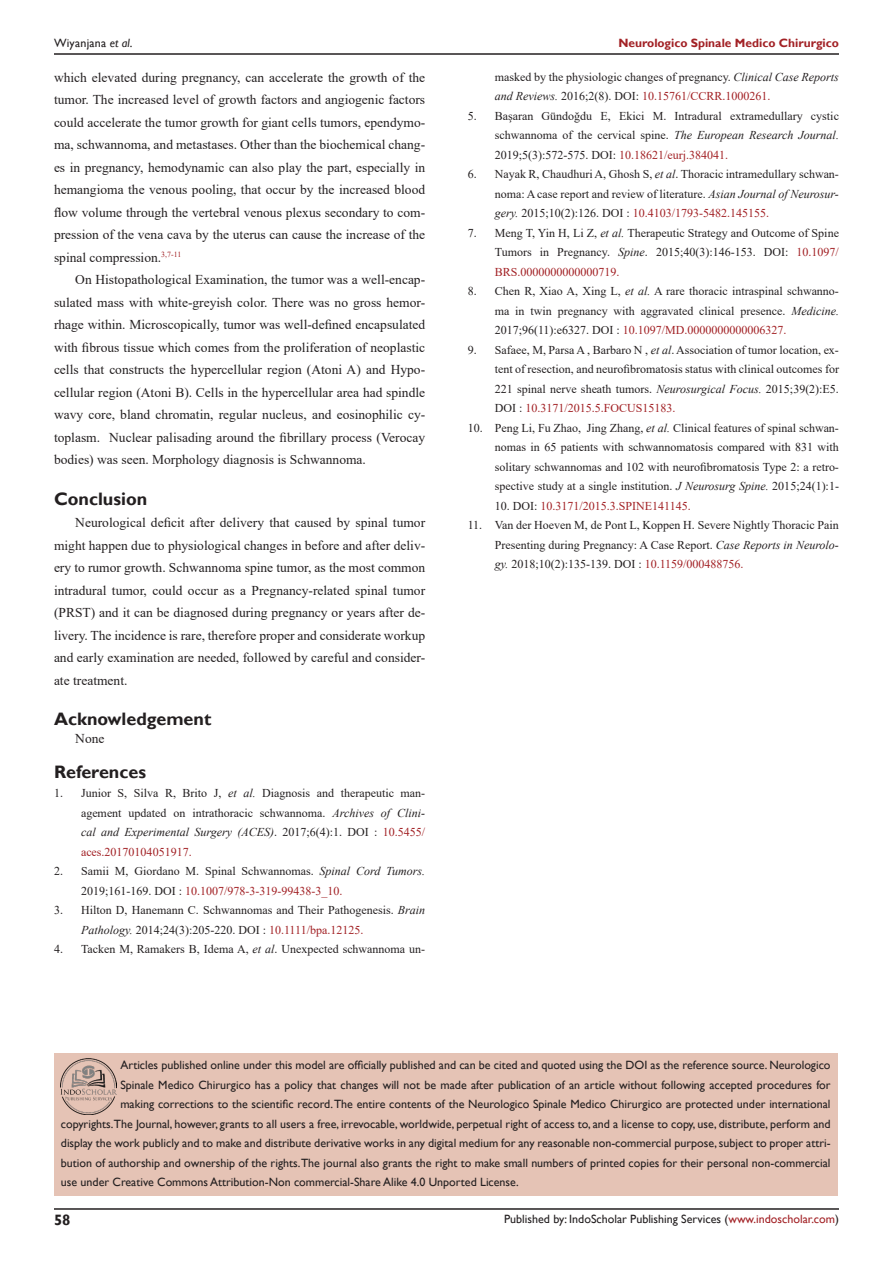
<style>
.page{position:relative;width:893px;height:1263px;background:#fff}
.page>*{position:absolute;margin:0;border:0;box-sizing:border-box;transform-origin:0 0}
.Paragraph_Style_1{font:700 18px "Gill Sans";color:#231f20}
.t1{font:700 15px "Gill Sans";color:#231f20}
.t2{font:13.5px/22.5px "Times New Roman";color:#231f20;text-align:justify}
.t3{font:12px/19.5px "Times New Roman";color:#231f20;text-align:justify}
.t4{font:12px "Gill Sans";color:#231f20}
.t5{font:12px "Times New Roman";color:#a22125}
.t6{font:700 12px "Gill Sans";color:#a22125}
.t7{font:12px "Gill Sans";letter-spacing:.02em;color:#231f20}
.s1{font-style:italic}
.s2{color:#a22125}
.s3{color:#231f20}
</style>
<div class="page">
<hr style="left:54px;top:53px;width:785px;height:2px;background:#231f20">
<hr style="left:54px;top:1208px;width:785px;height:2px;background:#231f20">
<div style="left:54px;top:1054px;width:783px;height:142px;background:#e5c3b5"></div>
<img style="left:61px;top:1059px;width:56px;height:55px">
<p class="t7" style="left:54px;top:36px;width:80px">Wiyanjana <span class="s1">et al</span>.</p>
<p class="t2" style="left:54px;top:65px;width:373px">which elevated during pregnancy, can accelerate the growth of the tumor. The increased level of growth factors and angiogenic factors could accelerate the tumor growth for giant cells tumors, ependymo&shy;ma, schwannoma, and metastases. Other than the biochemical chang&shy;es in pregnancy, hemodynamic can also play the part, especially in hemangioma the venous pooling, that occur by the increased blood flow volume through the vertebral venous plexus secondary to com&shy;pression of the vena cava by the uterus can cause the increase of the spinal compression.<sup>3,7-11</sup></p>
<p class="t2" style="left:54px;top:268px;width:373px;text-indent:21px">On Histopathological Examination, the tumor was a well-encap&shy;sulated mass with white-greyish color. There was no gross hemor&shy;rhage within. Microscopically, tumor was well-defined encapsulated with fibrous tissue which comes from the proliferation of neoplastic cells that constructs the hypercellular region (Atoni A) and Hypo&shy;cellular region (Atoni B). Cells in the hypercellular area had spindle wavy core, bland chromatin, regular nucleus, and eosinophilic cy&shy;toplasm. Nuclear palisading around the fibrillary process (Verocay bodies) was seen. Morphology diagnosis is Schwannoma.</p>
<p class="Paragraph_Style_1" style="left:54px;top:488px;width:95px">Conclusion</p>
<p class="t2" style="left:54px;top:511px;width:373px;text-indent:21px">Neurological deficit after delivery that caused by spinal tumor might happen due to physiological changes in before and after deliv&shy;ery to rumor growth. Schwannoma spine tumor, as the most common intradural tumor, could occur as a Pregnancy-related spinal tumor (PRST) and it can be diagnosed during pregnancy or years after de&shy;livery. The incidence is rare, therefore proper and considerate workup and early examination are needed, followed by careful and consider&shy;ate treatment.</p>
<p class="Paragraph_Style_1" style="left:54px;top:708px;width:159px">Acknowledgement</p>
<p class="t2" style="left:75px;top:727px;width:31px">None</p>
<p class="Paragraph_Style_1" style="left:54px;top:761px;width:94px">References</p>
<p class="t3" style="left:81px;top:783px;width:346px;text-indent:-27px">1. Junior S, Silva R, Brito J, <span class="s1">et al.</span> Diagnosis and therapeutic man&shy;agement updated on intrathoracic schwannoma. <span class="s1">Archives of Clini&shy;cal and Experimental Surgery (ACES)</span>. 2017;6(4):1. DOI : <span class="s2">10.5455/ aces.20170104051917.</span></p>
<p class="t3" style="left:81px;top:861px;width:346px;text-indent:-27px">2. Samii M, Giordano M. Spinal Schwannomas. <span class="s1">Spinal Cord Tumors.<br></span>2019;161-169. DOI : <span class="s2">10.1007/978-3-319-99438-3_10.</span></p>
<p class="t3" style="left:81px;top:900px;width:346px;text-indent:-27px">3. Hilton D, Hanemann C. Schwannomas and Their Pathogenesis. <span class="s1">Brain<br>Pathology.</span> 2014;24(3):205-220. DOI : <span class="s2">10.1111/bpa.12125.</span></p>
<p class="t3" style="left:54px;top:939px;width:373px">4. Tacken M, Ramakers B, Idema A, <span class="s1">et al</span>. Unexpected schwannoma un-</p>
<p class="t6" style="left:618px;top:36px;width:222px">Neurologico Spinale Medico Chirurgico</p>
<p class="t3" style="left:495px;top:66px;width:346px">masked by the physiologic changes of pregnancy. <span class="s1">Clinical Case Reports and Reviews.</span> 2016;2(8). DOI: <span class="s2">10.15761/CCRR.1000261.</span></p>
<p class="t3" style="left:495px;top:105px;width:346px;text-indent:-27px">5. Başaran Gündoğdu E, Ekici M. Intradural extramedullary cystic schwannoma of the cervical spine. <span class="s1">The European Research Journal.<br></span>2019;5(3):572-575. DOI: <span class="s2">10.18621/eurj.384041.</span></p>
<p class="t3" style="left:495px;top:164px;width:346px;text-indent:-27px">6. Nayak R, Chaudhuri A, Ghosh S, <span class="s1">et al</span>. Thoracic intramedullary schwan&shy;noma: A case report and review of literature. <span class="s1">Asian Journal of Neurosur&shy;gery.</span> 2015;10(2):126. DOI : <span class="s2">10.4103/1793-5482.145155.</span></p>
<p class="t3" style="left:495px;top:222px;width:346px;text-indent:-27px">7. Meng T, Yin H, Li Z, <span class="s1">et al.</span> Therapeutic Strategy and Outcome of Spine Tumors in Pregnancy. <span class="s1">Spine</span>. 2015;40(3):146-153. DOI: <span class="s2">10.1097/ BRS.0000000000000719.</span></p>
<p class="t3" style="left:495px;top:281px;width:346px;text-indent:-27px">8. Chen R, Xiao A, Xing L, <span class="s1">et al.</span> A rare thoracic intraspinal schwanno&shy;ma in twin pregnancy with aggravated clinical presence. <span class="s1">Medicine.<br></span>2017;96(11):e6327. DOI : <span class="s2">10.1097/MD.0000000000006327.</span></p>
<p class="t3" style="left:495px;top:339px;width:346px;text-indent:-27px">9. Safaee, M, Parsa A , Barbaro N , <span class="s1">et al</span>. Association of tumor location, ex&shy;tent of resection, and neurofibromatosis status with clinical outcomes for 221 spinal nerve sheath tumors. <span class="s1">Neurosurgical Focus.</span> 2015;39(2):E5.<br>DOI : <span class="s2">10.3171/2015.5.FOCUS15183.</span></p>
<p class="t3" style="left:495px;top:417px;width:346px;text-indent:-27px">10. Peng Li, Fu Zhao, Jing Zhang, <span class="s1">et al.</span> Clinical features of spinal schwan&shy;nomas in 65 patients with schwannomatosis compared with 831 with solitary schwannomas and 102 with neurofibromatosis Type 2: a retro&shy;spective study at a single institution. <span class="s1">J Neurosurg Spine.</span> 2015;24(1):1-</p>
<p class="t5" style="left:495px;top:497px;width:197px"><span class="s3">10. DOI:</span> 10.3171/2015.3.SPINE141145.</p>
<p class="t3" style="left:495px;top:515px;width:346px;text-indent:-27px">11. Van der Hoeven M, de Pont L, Koppen H. Severe Nightly Thoracic Pain Presenting during Pregnancy: A Case Report. <span class="s1">Case Reports in Neurolo&shy;gy.</span> 2018;10(2):135-139. DOI : <span class="s2">10.1159/000488756.</span></p>
<p class="t4" style="left:120px;top:1058px;width:712px">Articles published online under this model are officially published and can be cited and quoted using the DOI as the reference source. Neurologico</p>
<p class="t4" style="left:120px;top:1078px;width:712px">Spinale Medico Chirurgico has a policy that changes will not be made after publication of an article without following accepted procedures for</p>
<p class="t4" style="left:120px;top:1097px;width:712px">making corrections to the scientific record. The entire contents of the Neurologico Spinale Medico Chirurgico are protected under international</p>
<p class="t4" style="left:61px;top:1117px;width:771px">copyrights.The Journal, however, grants to all users a free, irrevocable, worldwide, perpetual right of access to, and a license to copy, use, distribute, perform and</p>
<p class="t4" style="left:61px;top:1136px;width:771px">display the work publicly and to make and distribute derivative works in any digital medium for any reasonable non-commercial purpose, subject to proper attri-</p>
<p class="t4" style="left:61px;top:1156px;width:771px">bution of authorship and ownership of the rights.The journal also grants the right to make small numbers of printed copies for their personal non-commercial</p>
<p class="t4" style="left:61px;top:1175px;width:459px">use under Creative Commons Attribution-Non commercial-Share Alike 4.0 Unported License.</p>
<p class="t1" style="left:54px;top:1211px;width:18px">58</p>
<p class="t4" style="left:504px;top:1212px;width:336px">Published by: IndoScholar Publishing Services (<span class="s2">www.indoscholar.com</span>)</p>
</div>
